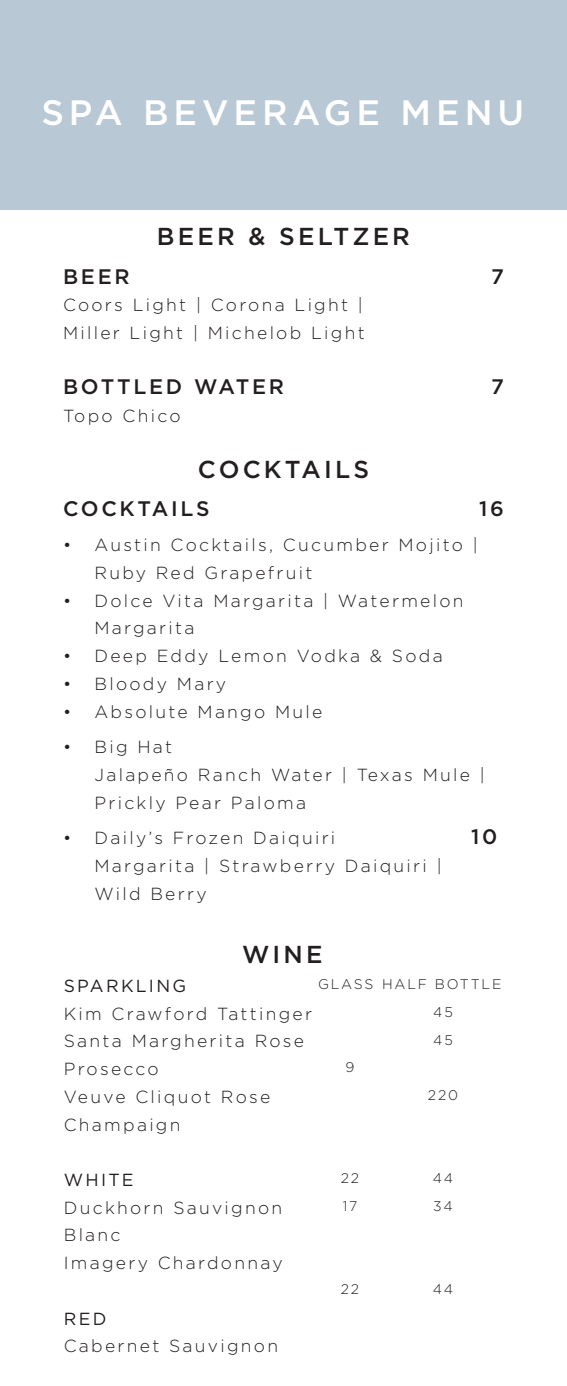
<style>
.page{position:relative;width:567px;height:1386px;background:#fff}
.page>*{position:absolute;margin:0;border:0;box-sizing:border-box;transform-origin:0 0}
.t1{font:500 35.35px "Gotham";letter-spacing:.14em;color:#fff}
.t2{font:500 24.5px "Gotham";letter-spacing:.13em;color:#231f20}
.t3{font:500 21px "Gotham";letter-spacing:.13em;color:#231f20}
.t4{font:300 17.5px/27.7px "Gotham";letter-spacing:.13em;color:#231f20}
.t5{font:17.5px "Gotham";letter-spacing:.13em;color:#231f20}
.t6{font:300 14px "Gotham";letter-spacing:.13em;color:#231f20}
</style>
<div class="page">
<div style="left:0;top:0;width:567px;height:209px;background:#b9c8d5"></div>
<p class="t1" style="left:41px;top:89px;width:484px">SPA BEVERAGE MENU</p>
<p class="t2" style="left:157px;top:221px;width:255px">BEER &amp; SELTZER</p>
<p class="t3" style="left:63px;top:262px;width:68px">BEER</p>
<p class="t3" style="left:491px;top:262px;width:14px">7</p>
<p class="t4" style="left:63px;top:291px;width:301px">Coors Light | Corona Light |</p>
<p class="t4" style="left:63px;top:319px;width:303px">Miller Light | Michelob Light</p>
<p class="t3" style="left:63px;top:373px;width:223px">BOTTLED WATER</p>
<p class="t3" style="left:491px;top:373px;width:14px">7</p>
<p class="t4" style="left:63px;top:402px;width:119px">Topo Chico</p>
<p class="t2" style="left:198px;top:453px;width:173px">COCKTAILS</p>
<p class="t3" style="left:63px;top:495px;width:148px">COCKTAILS</p>
<p class="t3" style="left:479px;top:495px;width:26px">16</p>
<p class="t4" style="left:94px;top:531px;width:385px;text-indent:-32px">• Austin Cocktails, Cucumber Mojito |<br>Ruby Red Grapefruit</p>
<p class="t4" style="left:94px;top:586px;width:371px;text-indent:-32px">• Dolce Vita Margarita | Watermelon<br>Margarita</p>
<p class="t4" style="left:63px;top:642px;width:381px">• Deep Eddy Lemon Vodka &amp; Soda</p>
<p class="t4" style="left:63px;top:669px;width:165px">• Bloody Mary</p>
<p class="t4" style="left:63px;top:697px;width:261px">• Absolute Mango Mule</p>
<p class="t4" style="left:94px;top:733px;width:392px;text-indent:-32px">• Big Hat<br>Jalapeño Ranch Water | Texas Mule |<br>Prickly Pear Paloma</p>
<p class="t4" style="left:63px;top:824px;width:274px">• Daily’s Frozen Daiquiri</p>
<p class="t3" style="left:471px;top:823px;width:28px">10</p>
<p class="t4" style="left:94px;top:852px;width:349px">Margarita | Strawberry Daiquiri |<br>Wild Berry</p>
<p class="t2" style="left:242px;top:938px;width:82px">WINE</p>
<p class="t6" style="left:318px;top:975px;width:57px">GLASS</p>
<p class="t5" style="left:64px;top:975px;width:124px">SPARKLING</p>
<p class="t4" style="left:64px;top:999px;width:250px">Kim Crawford Tattinger</p>
<p class="t4" style="left:64px;top:1027px;width:242px">Santa Margherita Rose</p>
<p class="t4" style="left:64px;top:1055px;width:96px">Prosecco</p>
<p class="t4" style="left:64px;top:1082px;width:208px">Veuve Cliquot Rose<br>Champaign</p>
<p class="t6" style="left:346px;top:1058px;width:10px">9</p>
<p class="t6" style="left:382px;top:975px;width:121px">HALF BOTTLE</p>
<p class="t6" style="left:433px;top:1003px;width:21px">45</p>
<p class="t6" style="left:433px;top:1031px;width:21px">45</p>
<p class="t6" style="left:428px;top:1086px;width:32px">220</p>
<p class="t5" style="left:64px;top:1169px;width:71px">WHITE</p>
<p class="t4" style="left:64px;top:1193px;width:220px">Duckhorn Sauvignon<br>Blanc</p>
<p class="t4" style="left:64px;top:1249px;width:220px">Imagery Chardonnay</p>
<p class="t5" style="left:64px;top:1307px;width:44px">RED</p>
<p class="t4" style="left:64px;top:1332px;width:216px">Cabernet Sauvignon</p>
<p class="t6" style="left:341px;top:1169px;width:20px">22</p>
<p class="t6" style="left:343px;top:1197px;width:16px">17</p>
<p class="t6" style="left:341px;top:1280px;width:20px">22</p>
<p class="t6" style="left:433px;top:1169px;width:22px">44</p>
<p class="t6" style="left:433px;top:1197px;width:21px">34</p>
<p class="t6" style="left:433px;top:1280px;width:22px">44</p>
</div>
